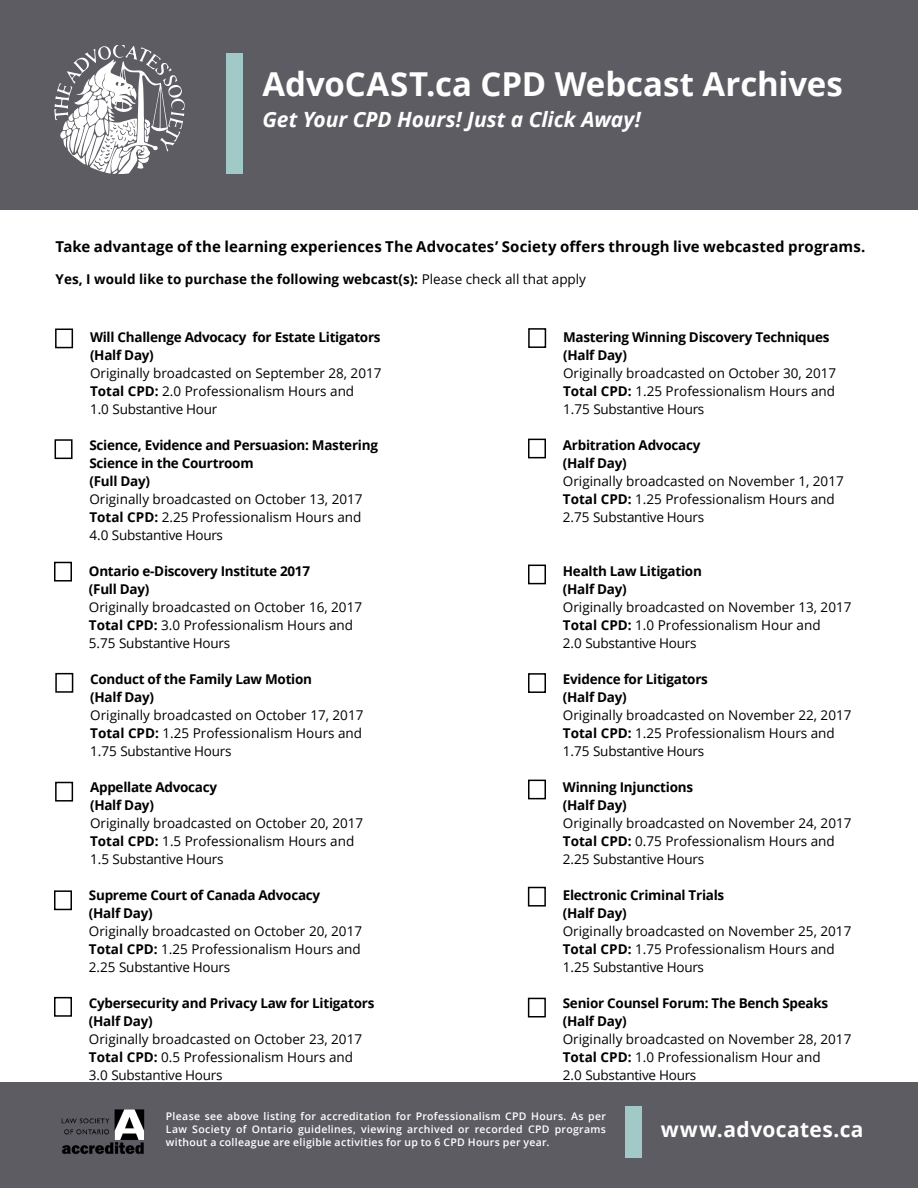
<style>
.page{position:relative;width:918px;height:1188px;background:#fff}
.page>*{position:absolute;margin:0;border:0;box-sizing:border-box;transform-origin:0 0}
.t1{font:700 33px "Open Sans";color:#fff}
.t2{font:italic 700 21px "Open Sans";letter-spacing:-.005em;color:#fff}
.t3{font:700 21px "Open Sans";letter-spacing:.02em;color:#fff}
.t4{font:700 15px "Open Sans";letter-spacing:.005em;color:#000}
.t5{font:13.5px/18px "Open Sans";color:#000}
.t6{font:700 13.5px/18px "Open Sans";letter-spacing:-.02em;color:#000}
.t7{font:700 13.5px "Open Sans";color:#000}
.t8{font:600 10.5px/12.6px "Open Sans";letter-spacing:.03em;color:#fff;text-align:justify}
.s1{font-weight:400}
.s2{font-weight:700}
</style>
<div class="page">
<div style="left:0;top:0;width:918px;height:210px;background:#5e5c63"></div>
<svg style="left:54px;top:45px;width:131px;height:128px"></svg>
<div style="left:226px;top:53px;width:17px;height:120px;background:#a1c9c8"></div>
<div style="left:0;top:1082px;width:918px;height:106px;background:#5e5c63"></div>
<div style="left:625px;top:1106px;width:17px;height:52px;background:#a1c9c8"></div>
<img style="left:61px;top:1109px;width:84px;height:45px">
<div style="left:55px;top:329px;width:18px;height:19px;border:2px solid #000"></div>
<div style="left:55px;top:439px;width:18px;height:20px;border:2px solid #000"></div>
<div style="left:54px;top:562px;width:18px;height:20px;border:2px solid #000"></div>
<div style="left:55px;top:673px;width:18px;height:20px;border:2px solid #000"></div>
<div style="left:55px;top:782px;width:18px;height:20px;border:2px solid #000"></div>
<div style="left:54px;top:890px;width:18px;height:20px;border:2px solid #000"></div>
<div style="left:54px;top:997px;width:18px;height:20px;border:2px solid #000"></div>
<div style="left:528px;top:328px;width:18px;height:20px;border:2px solid #000"></div>
<div style="left:528px;top:439px;width:18px;height:19px;border:2px solid #000"></div>
<div style="left:528px;top:565px;width:18px;height:19px;border:2px solid #000"></div>
<div style="left:528px;top:673px;width:18px;height:20px;border:2px solid #000"></div>
<div style="left:528px;top:780px;width:18px;height:19px;border:2px solid #000"></div>
<div style="left:528px;top:887px;width:18px;height:20px;border:2px solid #000"></div>
<div style="left:528px;top:998px;width:18px;height:19px;border:2px solid #000"></div>
<h1 class="t1" style="left:262px;top:60px;width:582px">AdvoCAST.ca CPD Webcast Archives</h1>
<h2 class="t2" style="left:262px;top:105px;width:380px">Get Your CPD Hours! Just a Click Away!</h2>
<p class="t4" style="left:56px;top:236px;width:811px">Take advantage of the learning experiences The Advocates’ Society offers through live webcasted programs.</p>
<p class="t7" style="left:56px;top:270px;width:532px">Yes, I would like to purchase the following webcast(s): <span class="s1">Please check all that apply</span></p>
<p class="t6" style="left:90px;top:328px;width:292px">Will Challenge Advocacy for Estate Litigators (Half Day)</p>
<p class="t5" style="left:90px;top:364px;width:293px">Originally broadcasted on September 28, 2017<br><span class="s2">Total CPD:</span> 2.0 Professionalism Hours and<br>1.0 Substantive Hour</p>
<p class="t6" style="left:89px;top:436px;width:290px">Science, Evidence and Persuasion: Mastering<br>Science in the Courtroom<br>(Full Day)</p>
<p class="t5" style="left:89px;top:490px;width:275px;text-align:justify">Originally broadcasted on October 13, 2017<br><span class="s2">Total CPD:</span> 2.25 Professionalism Hours and 4.0 Substantive Hours</p>
<p class="t6" style="left:89px;top:562px;width:223px">Ontario e-Discovery Institute 2017 (Full Day)</p>
<p class="t5" style="left:89px;top:598px;width:275px">Originally broadcasted on October 16, 2017<br><span class="s2">Total CPD:</span> 3.0 Professionalism Hours and<br>5.75 Substantive Hours</p>
<p class="t6" style="left:90px;top:670px;width:223px">Conduct of the Family Law Motion (Half Day)</p>
<p class="t5" style="left:90px;top:706px;width:275px;text-align:justify">Originally broadcasted on October 17, 2017<br><span class="s2">Total CPD:</span> 1.25 Professionalism Hours and 1.75 Substantive Hours</p>
<p class="t6" style="left:90px;top:778px;width:129px">Appellate Advocacy (Half Day)</p>
<p class="t5" style="left:90px;top:814px;width:275px">Originally broadcasted on October 20, 2017<br><span class="s2">Total CPD:</span> 1.5 Professionalism Hours and<br>1.5 Substantive Hours</p>
<p class="t6" style="left:89px;top:886px;width:233px">Supreme Court of Canada Advocacy (Half Day)</p>
<p class="t5" style="left:89px;top:922px;width:275px;text-align:justify">Originally broadcasted on October 20, 2017<br><span class="s2">Total CPD:</span> 1.25 Professionalism Hours and 2.25 Substantive Hours</p>
<p class="t6" style="left:89px;top:994px;width:287px">Cybersecurity and Privacy Law for Litigators (Half Day)</p>
<p class="t5" style="left:89px;top:1030px;width:275px">Originally broadcasted on October 23, 2017<br><span class="s2">Total CPD:</span> 0.5 Professionalism Hours and<br>3.0 Substantive Hours</p>
<p class="t6" style="left:563px;top:328px;width:268px">Mastering Winning Discovery Techniques (Half Day)</p>
<p class="t5" style="left:563px;top:364px;width:275px;text-align:justify">Originally broadcasted on October 30, 2017<br><span class="s2">Total CPD:</span> 1.25 Professionalism Hours and 1.75 Substantive Hours</p>
<p class="t6" style="left:563px;top:436px;width:139px">Arbitration Advocacy (Half Day)</p>
<p class="t5" style="left:563px;top:472px;width:282px">Originally broadcasted on November 1, 2017<br><span class="s2">Total CPD:</span> 1.25 Professionalism Hours and<br>2.75 Substantive Hours</p>
<p class="t6" style="left:563px;top:562px;width:140px">Health Law Litigation (Half Day)</p>
<p class="t5" style="left:563px;top:598px;width:290px">Originally broadcasted on November 13, 2017<br><span class="s2">Total CPD:</span> 1.0 Professionalism Hour and<br>2.0 Substantive Hours</p>
<p class="t6" style="left:563px;top:670px;width:147px">Evidence for Litigators (Half Day)</p>
<p class="t5" style="left:563px;top:706px;width:290px">Originally broadcasted on November 22, 2017<br><span class="s2">Total CPD:</span> 1.25 Professionalism Hours and<br>1.75 Substantive Hours</p>
<p class="t6" style="left:563px;top:778px;width:132px">Winning Injunctions (Half Day)</p>
<p class="t5" style="left:563px;top:814px;width:290px">Originally broadcasted on November 24, 2017<br><span class="s2">Total CPD:</span> 0.75 Professionalism Hours and<br>2.25 Substantive Hours</p>
<p class="t6" style="left:563px;top:886px;width:163px">Electronic Criminal Trials (Half Day)</p>
<p class="t5" style="left:563px;top:922px;width:290px">Originally broadcasted on November 25, 2017<br><span class="s2">Total CPD:</span> 1.75 Professionalism Hours and<br>1.25 Substantive Hours</p>
<p class="t6" style="left:563px;top:994px;width:267px">Senior Counsel Forum: The Bench Speaks (Half Day)</p>
<p class="t5" style="left:563px;top:1030px;width:290px">Originally broadcasted on November 28, 2017<br><span class="s2">Total CPD:</span> 1.0 Professionalism Hour and<br>2.0 Substantive Hours</p>
<p class="t8" style="left:166px;top:1110px;width:442px">Please see above listing for accreditation for Professionalism CPD Hours. As per Law Society of Ontario guidelines, viewing archived or recorded CPD programs without a colleague are eligible activities for up to 6 CPD Hours per year.</p>
<h2 class="t3" style="left:661px;top:1115px;width:204px">www.advocates.ca</h2>
</div>
